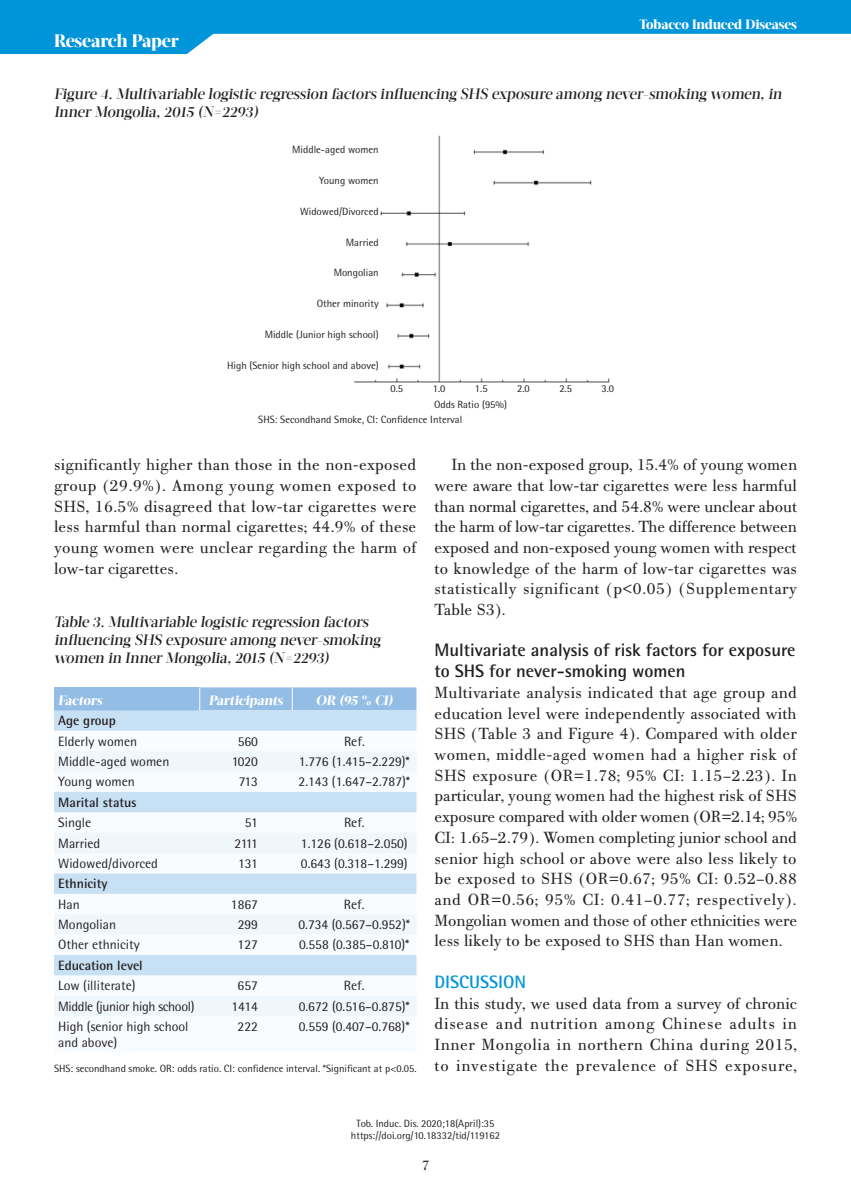
<style>
.page{position:relative;width:851px;height:1191px;background:#fff}
.page>*{position:absolute;margin:0;border:0;box-sizing:border-box;transform-origin:0 0}
.t1{font:700 18px/20.7px "Rotis Semi Sans Hel";color:#231f20}
.t2{font:800 18px "Acta Display W04";letter-spacing:-.01em;color:#fff}
.t3{font:700 18px "Rotis Semi Sans Hel";color:#0095d9}
.t4{font:17.25px/20.7px "PF Bodoni Text";letter-spacing:.015em;color:#231f20;text-align:justify}
.t5{font:500 15px/18px "Acta Display W04";color:#231f20}
.t6{font:15px "PF Bodoni Text";color:#231f20}
.t7{font:13.5px/16.2px "Rotis Semi Sans Hel";color:#231f20}
.t8{font:800 13.5px "Acta Display W04";letter-spacing:-.01em;color:#fff}
.t9{font:700 13.5px "Rotis Semi Sans Hel";color:#231f20}
.t10{font:13.5px "Rotis Semi Sans Hel";letter-spacing:-.025em;color:#231f20}
.t11{font:10.5px/12.6px "Rotis Semi Sans Hel";color:#231f20;text-align:center}
</style>
<div class="page">
<svg style="left:0;top:0;width:850px;height:54px;fill:#0095d9"></svg>
<div style="left:54px;top:751px;width:362px;height:265px;background:#f5f9fc"></div>
<svg style="left:54px;top:792px;width:362px;height:183px"></svg>
<svg style="left:54px;top:687px;width:362px;height:44px;background:#acceeb"></svg>
<img style="left:354px;top:135px;width:256px;height:248px">
<div style="left:211px;top:146px;width:167px;height:229px;background:#fff"></div>
<p class="t2" style="left:54px;top:30px;width:126px">Research Paper</p>
<p class="t8" style="left:639px;top:17px;width:159px">Tobacco Induced Diseases</p>
<p class="t5" style="left:54px;top:85px;width:731px">Figure 4. Multivariable logistic regression factors influencing SHS exposure among never-smoking women, in<br>Inner Mongolia, 2015 (N=2293)</p>
<p class="t11" style="left:292px;top:143px;width:88px">Middle-aged women</p>
<p class="t11" style="left:319px;top:174px;width:61px">Young women</p>
<p class="t11" style="left:300px;top:205px;width:80px">Widowed/Divorced</p>
<p class="t11" style="left:346px;top:236px;width:34px">Married</p>
<p class="t11" style="left:333px;top:266px;width:46px">Mongolian</p>
<p class="t11" style="left:316px;top:297px;width:63px">Other minority</p>
<p class="t11" style="left:264px;top:328px;width:115px">Middle (Junior high school)</p>
<p class="t11" style="left:227px;top:359px;width:153px">High (Senior high school and above)</p>
<p class="t11" style="left:390px;top:382px;width:14px">0.5</p>
<p class="t11" style="left:432px;top:382px;width:14px">1.0</p>
<p class="t11" style="left:475px;top:382px;width:14px">1.5</p>
<p class="t11" style="left:517px;top:382px;width:14px">2.0</p>
<p class="t11" style="left:559px;top:382px;width:14px">2.5</p>
<p class="t11" style="left:601px;top:382px;width:14px">3.0</p>
<p class="t11" style="left:434px;top:398px;width:74px">Odds Ratio (95%)</p>
<p class="t11" style="left:258px;top:413px;width:205px">SHS: Secondhand Smoke, CI: Confidence Interval</p>
<p class="t4" style="left:54px;top:454px;width:364px">significantly higher than those in the non-exposed group (29.9%). Among young women exposed to SHS, 16.5% disagreed that low-tar cigarettes were less harmful than normal cigarettes; 44.9% of these young women were unclear regarding the harm of low-tar cigarettes.</p>
<p class="t4" style="left:434px;top:454px;width:364px;text-indent:17px">In the non-exposed group, 15.4% of young women were aware that low-tar cigarettes were less harmful than normal cigarettes, and 54.8% were unclear about the harm of low-tar cigarettes. The difference between exposed and non-exposed young women with respect to knowledge of the harm of low-tar cigarettes was statistically significant (p&lt;0.05) (Supplementary Table S3).</p>
<p class="t1" style="left:434px;top:640px;width:362px">Multivariate analysis of risk factors for exposure to SHS for never-smoking women</p>
<p class="t4" style="left:434px;top:682px;width:364px">Multivariate analysis indicated that age group and education level were independently associated with SHS (Table 3 and Figure 4). Compared with older women, middle-aged women had a higher risk of SHS exposure (OR=1.78; 95% CI: 1.15–2.23). In particular, young women had the highest risk of SHS exposure compared with older women (OR=2.14; 95% CI: 1.65–2.79). Women completing junior school and senior high school or above were also less likely to be exposed to SHS (OR=0.67; 95% CI: 0.52–0.88 and OR=0.56; 95% CI: 0.41–0.77; respectively).<br>Mongolian women and those of other ethnicities were less likely to be exposed to SHS than Han women.</p>
<p class="t3" style="left:434px;top:970px;width:93px">DISCUSSION</p>
<p class="t4" style="left:434px;top:993px;width:364px">In this study, we used data from a survey of chronic disease and nutrition among Chinese adults in Inner Mongolia in northern China during 2015, to investigate the prevalence of SHS exposure,</p>
<p class="t5" style="left:54px;top:613px;width:331px">Table 3. Multivariable logistic regression factors influencing SHS exposure among never-smoking women in Inner Mongolia, 2015 (N=2293)</p>
<p class="t8" style="left:58px;top:692px;width:48px">Factors</p>
<p class="t8" style="left:209px;top:692px;width:78px">Participants</p>
<p class="t8" style="left:316px;top:692px;width:81px">OR (95 % CI)</p>
<p class="t9" style="left:58px;top:712px;width:59px">Age group</p>
<p class="t7" style="left:58px;top:733px;width:80px">Elderly women</p>
<p class="t7" style="left:238px;top:733px;width:22px">560</p>
<p class="t7" style="left:344px;top:733px;width:22px">Ref.</p>
<p class="t7" style="left:58px;top:753px;width:113px">Middle-aged women</p>
<p class="t7" style="left:232px;top:753px;width:28px">1020</p>
<p class="t7" style="left:299px;top:753px;width:112px">1.776 (1.415–2.229)*</p>
<p class="t7" style="left:58px;top:773px;width:78px">Young women</p>
<p class="t7" style="left:239px;top:773px;width:21px">713</p>
<p class="t7" style="left:298px;top:773px;width:113px">2.143 (1.647–2.787)*</p>
<p class="t9" style="left:58px;top:794px;width:80px">Marital status</p>
<p class="t7" style="left:58px;top:814px;width:34px">Single</p>
<p class="t7" style="left:245px;top:814px;width:15px">51</p>
<p class="t7" style="left:344px;top:814px;width:22px">Ref.</p>
<p class="t7" style="left:58px;top:834px;width:44px">Married</p>
<p class="t7" style="left:234px;top:834px;width:25px">2111</p>
<p class="t7" style="left:301px;top:834px;width:108px">1.126 (0.618–2.050)</p>
<p class="t7" style="left:58px;top:855px;width:101px">Widowed/divorced</p>
<p class="t7" style="left:238px;top:855px;width:21px">131</p>
<p class="t7" style="left:301px;top:855px;width:108px">0.643 (0.318–1.299)</p>
<p class="t9" style="left:58px;top:875px;width:51px">Ethnicity</p>
<p class="t7" style="left:58px;top:896px;width:23px">Han</p>
<p class="t7" style="left:231px;top:896px;width:29px">1867</p>
<p class="t7" style="left:344px;top:896px;width:22px">Ref.</p>
<p class="t7" style="left:58px;top:916px;width:59px">Mongolian</p>
<p class="t7" style="left:238px;top:916px;width:22px">299</p>
<p class="t7" style="left:298px;top:916px;width:113px">0.734 (0.567–0.952)*</p>
<p class="t7" style="left:58px;top:936px;width:83px">Other ethnicity</p>
<p class="t7" style="left:237px;top:936px;width:22px">127</p>
<p class="t7" style="left:299px;top:936px;width:112px">0.558 (0.385–0.810)*</p>
<p class="t9" style="left:58px;top:957px;width:86px">Education level</p>
<p class="t7" style="left:58px;top:977px;width:79px">Low (illiterate)</p>
<p class="t7" style="left:237px;top:977px;width:22px">657</p>
<p class="t7" style="left:344px;top:977px;width:22px">Ref.</p>
<p class="t10" style="left:58px;top:998px;width:138px">Middle (junior high school)</p>
<p class="t7" style="left:231px;top:997px;width:28px">1414</p>
<p class="t7" style="left:299px;top:997px;width:112px">0.672 (0.516–0.875)*</p>
<p class="t7" style="left:58px;top:1018px;width:132px">High (senior high school and above)</p>
<p class="t7" style="left:237px;top:1018px;width:22px">222</p>
<p class="t7" style="left:299px;top:1018px;width:112px">0.559 (0.407–0.768)*</p>
<p class="t11" style="left:54px;top:1062px;width:364px">SHS: secondhand smoke. OR: odds ratio. CI: confidence interval. *Significant at p&lt;0.05.</p>
<p class="t11" style="left:351px;top:1116px;width:150px">Tob. Induc. Dis. 2020;18(April):35 https://doi.org/10.18332/tid/119162</p>
<p class="t6" style="left:421px;top:1156px;width:9px">7</p>
</div>
